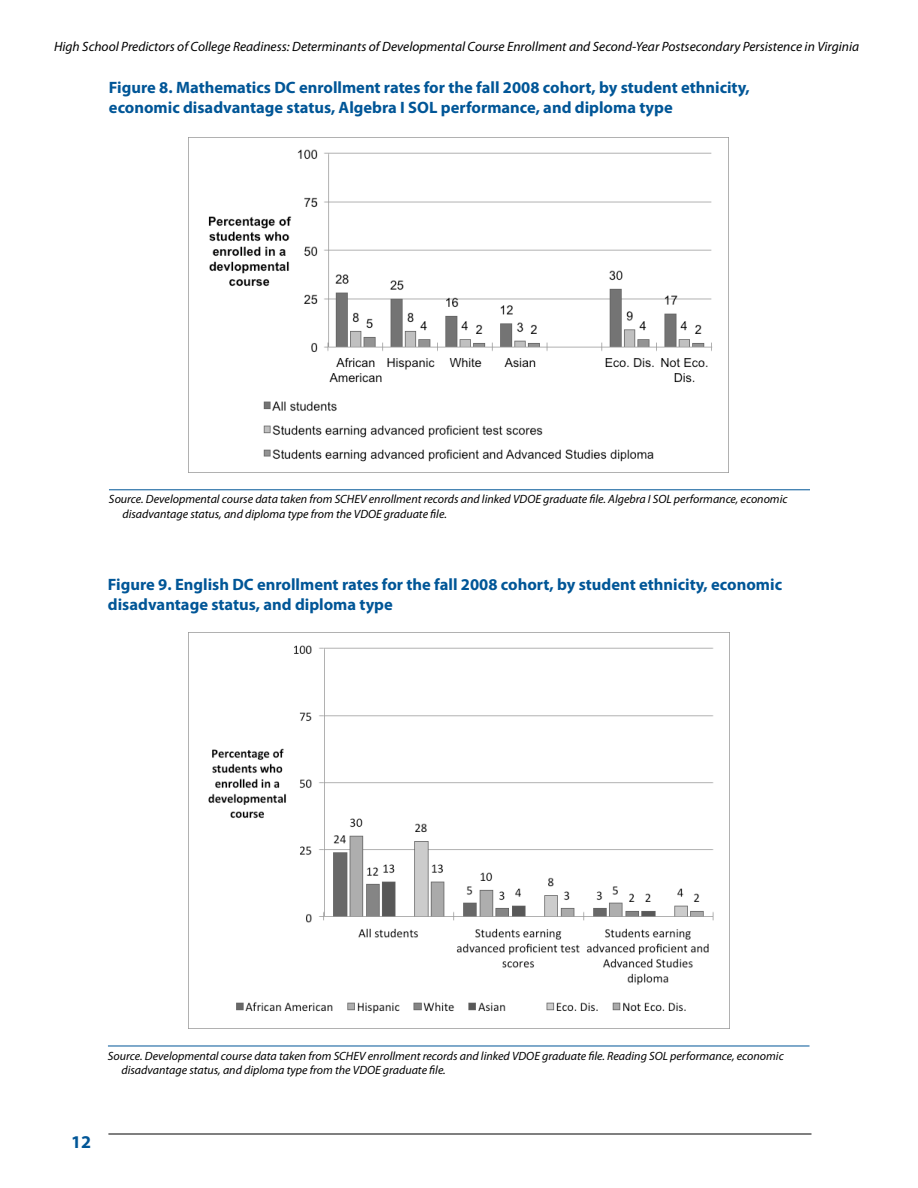
<style>
.page{position:relative;width:918px;height:1188px;background:#fff}
.page>*{position:absolute;margin:0;border:0;box-sizing:border-box;transform-origin:0 0}
.t1{font:700 18px "Myriad Pro";color:#015697}
.t2{font:700 16.5px/19.8px "Myriad Pro";color:#015697}
.t3{font:italic 13.5px "Myriad Pro";color:#000}
.t4{font:italic 12px/14.4px "Myriad Pro";color:#000}
</style>
<div class="page">
<hr style="left:108px;top:1134px;width:704px;height:1px;background:#000">
<hr style="left:109px;top:490px;width:701px;height:1px;background:#015697">
<hr style="left:108px;top:1046px;width:702px;height:1px;background:#015697">
<img style="left:189px;top:645px;width:540px;height:384px">
<img style="left:188px;top:137px;width:541px;height:335px">
<p class="t3" style="left:54px;top:38px;width:807px">High School Predictors of College Readiness: Determinants of Developmental Course Enrollment and Second-Year Postsecondary Persistence in Virginia</p>
<h2 class="t2" style="left:109px;top:77px;width:642px">Figure 8. Mathematics DC enrollment rates for the fall 2008 cohort, by student ethnicity, economic disadvantage status, Algebra I SOL performance, and diploma type</h2>
<p class="t4" style="left:122px;top:492px;width:667px;text-indent:-14px">Source. Developmental course data taken from SCHEV enrollment records and linked VDOE graduate file. Algebra I SOL performance, economic disadvantage status, and diploma type from the VDOE graduate file.</p>
<h2 class="t2" style="left:108px;top:574px;width:676px">Figure 9. English DC enrollment rates for the fall 2008 cohort, by student ethnicity, economic disadvantage status, and diploma type</h2>
<p class="t4" style="left:121px;top:1048px;width:664px;text-indent:-14px">Source. Developmental course data taken from SCHEV enrollment records and linked VDOE graduate file. Reading SOL performance, economic disadvantage status, and diploma type from the VDOE graduate file.</p>
<h1 class="t1" style="left:71px;top:1130px;width:21px">12</h1>
</div>
